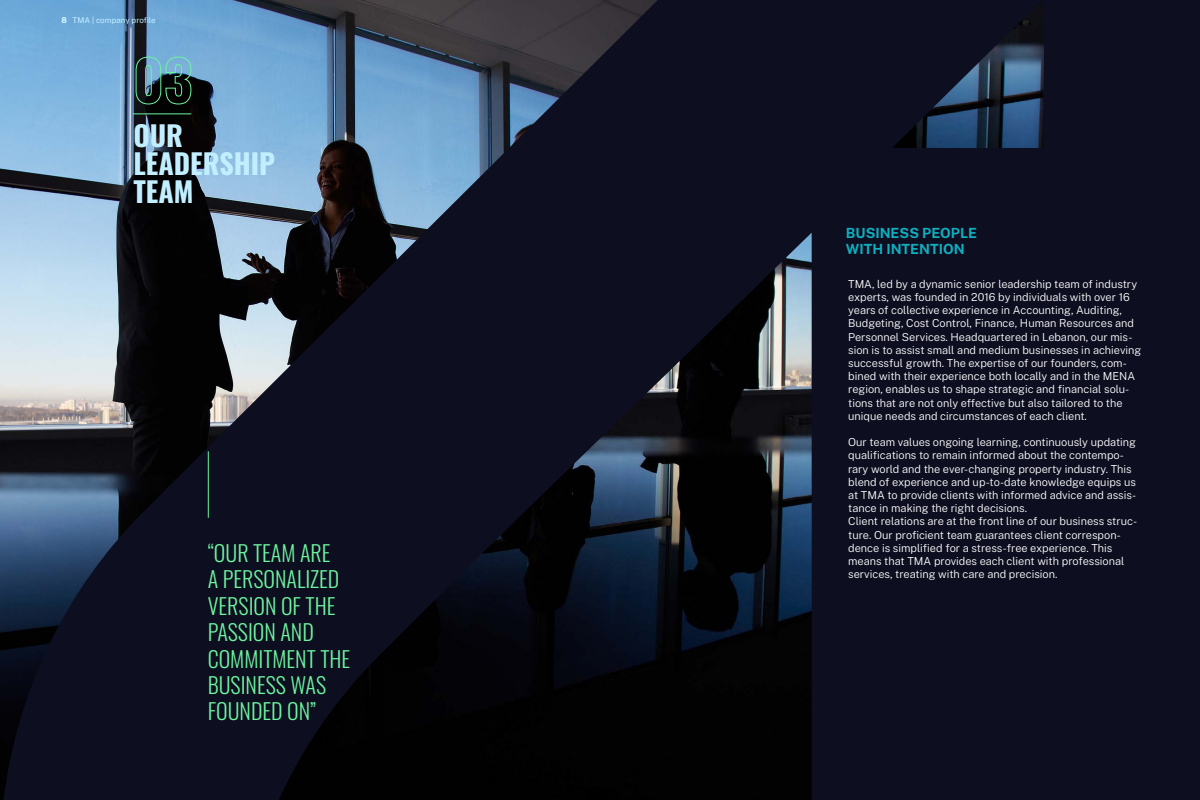
<style>
.page{position:relative;width:1200px;height:800px;background:#0d0e20}
.page>*{position:absolute;margin:0;border:0;box-sizing:border-box;transform-origin:0 0}
.t1{font:700 28px/27.6px "Oswald";color:#c2efff}
.t2{font:300 22px/26.4px "Oswald";color:#6cf59e}
.t3{font:700 14px/16px "Public Sans";color:#0eb0c1}
.t4{font:300 11px/13.2px "Public Sans";color:#fff}
.t5{font:8px "Public Sans";letter-spacing:-.005em;color:#c2efff}
.t6{font:700 8px "Public Sans";color:#c2efff}
</style>
<div class="page">
<img style="left:658px;top:233px;width:154px;height:567px">
<img style="left:0;top:0;width:658px;height:800px">
<img style="left:892px;top:1px;width:152px;height:147px">
<hr style="left:208px;top:451px;width:1px;height:67px;background:#6cf59e">
<hr style="left:133px;top:113px;width:58px;height:1px;background:#6cf59e">
<svg style="left:135px;top:56px;width:57px;height:49px"></svg>
<svg style="left:73px;top:17px;width:17px;height:6px"></svg>
<p class="t6" style="left:61px;top:15px;width:7px">8</p>
<p class="t5" style="left:92px;top:15px;width:65px">| company profile</p>
<h1 class="t1" style="left:133px;top:124px;width:143px">OUR<br>LEADERSHIP<br>TEAM</h1>
<h2 class="t2" style="left:208px;top:537px;width:144px">“OUR TEAM ARE<br>A PERSONALIZED<br>VERSION OF THE<br>PASSION AND<br>COMMITMENT THE<br>BUSINESS WAS<br>FOUNDED ON”</h2>
<p class="t3" style="left:846px;top:224px;width:132px">BUSINESS PEOPLE<br>WITH INTENTION</p>
<p class="t4" style="left:848px;top:277px;width:295px">TMA, led by a dynamic senior leadership team of industry experts, was founded in 2016 by individuals with over 16 years of collective experience in Accounting, Auditing, Budgeting, Cost Control, Finance, Human Resources and Personnel Services. Headquartered in Lebanon, our mis&shy;sion is to assist small and medium businesses in achieving successful growth. The expertise of our founders, com&shy;bined with their experience both locally and in the MENA region, enables us to shape strategic and financial solu&shy;tions that are not only effective but also tailored to the unique needs and circumstances of each client.</p>
<p class="t4" style="left:848px;top:435px;width:291px">Our team values ongoing learning, continuously updating qualifications to remain informed about the contempo&shy;rary world and the ever-changing property industry. This blend of experience and up-to-date knowledge equips us at TMA to provide clients with informed advice and assis&shy;tance in making the right decisions.<br>Client relations are at the front line of our business struc&shy;ture. Our proficient team guarantees client correspon&shy;dence is simplified for a stress-free experience. This means that TMA provides each client with professional services, treating with care and precision.</p>
</div>
